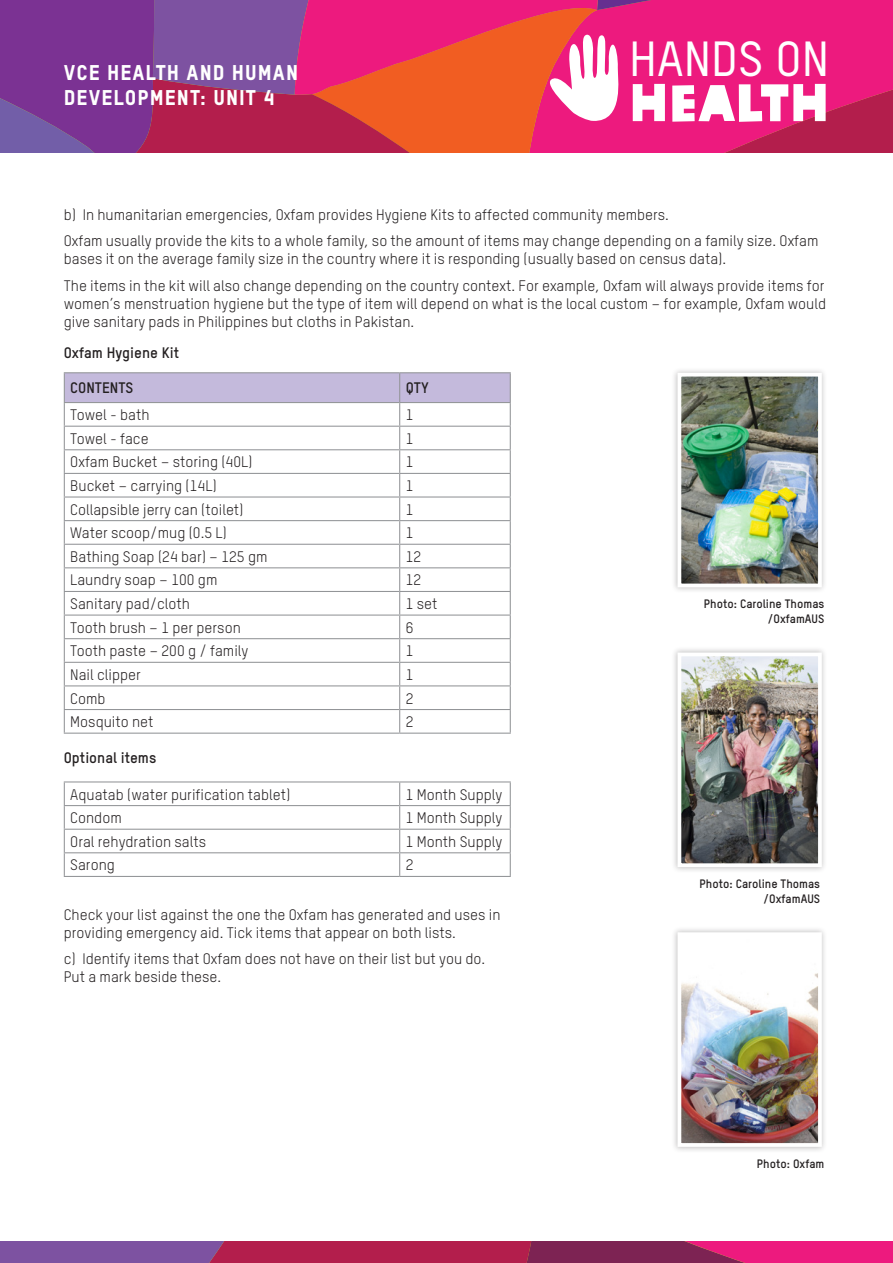
<style>
.page{position:relative;width:893px;height:1263px;background:#fff}
.page>*{position:absolute;margin:0;border:0;box-sizing:border-box;transform-origin:0 0}
.t1{font:51.15px "Oxfam Global Headline";color:#fff}
.t2{font:500 48.45px "Oxfam TSTARPRO";color:#fff}
.t3{font:21px "Oxfam TSTARPRO Headline";letter-spacing:.05em;color:#fff}
.Body{font:15px/18px "Oxfam TSTARPRO";color:#231f20}
.Heading_4{font:700 15px "Oxfam TSTARPRO";color:#231f20}
.Table_headings{font:700 15px "Oxfam TSTARPRO";color:#231f20}
.Body-2{font:700 12px/14.4px "Oxfam TSTARPRO";color:#231f20;text-align:right}
</style>
<div class="page">
<svg style="left:0;top:1242px;width:893px;height:21px;background:#a62b6b"></svg>
<svg style="left:0;top:0;width:893px;height:152px;background:#c73573"></svg>
<hr style="left:64px;top:372px;width:336px;height:1px;background:#939598">
<hr style="left:400px;top:372px;width:111px;height:1px;background:#939598">
<svg style="left:64px;top:373px;width:447px;height:360px"></svg>
<hr style="left:64px;top:733px;width:336px;height:1px;background:#939598">
<hr style="left:400px;top:733px;width:111px;height:1px;background:#939598">
<hr style="left:64px;top:781px;width:336px;height:1px;background:#939598">
<hr style="left:400px;top:781px;width:111px;height:1px;background:#939598">
<hr style="left:64px;top:805px;width:336px;height:1px;background:#939598">
<hr style="left:400px;top:805px;width:111px;height:1px;background:#939598">
<hr style="left:64px;top:829px;width:336px;height:1px;background:#939598">
<hr style="left:400px;top:829px;width:111px;height:1px;background:#939598">
<hr style="left:64px;top:852px;width:336px;height:1px;background:#939598">
<svg style="left:64px;top:782px;width:1px;height:94px"></svg>
<hr style="left:400px;top:852px;width:111px;height:1px;background:#939598">
<svg style="left:399px;top:782px;width:1px;height:94px"></svg>
<svg style="left:510px;top:782px;width:1px;height:94px"></svg>
<hr style="left:64px;top:876px;width:336px;height:1px;background:#939598">
<hr style="left:400px;top:876px;width:111px;height:1px;background:#939598">
<div style="left:672px;top:367px;width:156px;height:226px;background:#231f20;opacity:.3"></div>
<img style="left:682px;top:378px;width:135px;height:204px">
<div style="left:677px;top:373px;width:145px;height:214px;border:4px solid #fff"></div>
<div style="left:672px;top:647px;width:156px;height:226px;background:#231f20;opacity:.3"></div>
<img style="left:682px;top:657px;width:135px;height:205px">
<div style="left:677px;top:652px;width:145px;height:215px;border:4px solid #fff"></div>
<div style="left:672px;top:926px;width:156px;height:227px;background:#231f20;opacity:.3"></div>
<img style="left:682px;top:937px;width:135px;height:205px">
<div style="left:677px;top:932px;width:145px;height:215px;border:4px solid #fff"></div>
<h3 class="t3" style="left:64px;top:60px;width:236px">VCE HEALTH AND HUMAN</h3>
<h3 class="t3" style="left:64px;top:85px;width:212px">DEVELOPMENT: Unit 4</h3>
<h2 class="t2" style="left:629px;top:30px;width:202px">HANDS ON</h2>
<h1 class="t1" style="left:629px;top:59px;width:202px">HEALTH</h1>
<p class="Body" style="left:64px;top:206px;width:607px">b) In humanitarian emergencies, Oxfam provides Hygiene Kits to affected community members.</p>
<p class="Body" style="left:64px;top:232px;width:756px">Oxfam usually provide the kits to a whole family, so the amount of items may change depending on a family size. Oxfam bases it on the average family size in the country where it is responding (usually based on census data).</p>
<p class="Body" style="left:64px;top:277px;width:764px;text-align:justify">The items in the kit will also change depending on the country context. For example, Oxfam will always provide items for women’s menstruation hygiene but the type of item will depend on what is the local custom – for example, Oxfam would give sanitary pads in Philippines but cloths in Pakistan.</p>
<p class="Heading_4" style="left:64px;top:343px;width:117px">Oxfam Hygiene Kit</p>
<p class="Table_headings" style="left:70px;top:379px;width:65px">CONTENTS</p>
<p class="Table_headings" style="left:406px;top:379px;width:25px">QTY</p>
<p class="Body" style="left:70px;top:406px;width:81px">Towel - bath</p>
<p class="Body" style="left:406px;top:406px;width:9px">1</p>
<p class="Body" style="left:70px;top:429px;width:80px">Towel - face</p>
<p class="Body" style="left:406px;top:429px;width:9px">1</p>
<p class="Body" style="left:70px;top:453px;width:184px">Oxfam Bucket – storing (40L)</p>
<p class="Body" style="left:406px;top:453px;width:9px">1</p>
<p class="Body" style="left:70px;top:477px;width:148px">Bucket – carrying (14L)</p>
<p class="Body" style="left:406px;top:477px;width:9px">1</p>
<p class="Body" style="left:70px;top:500px;width:175px">Collapsible jerry can (toilet)</p>
<p class="Body" style="left:406px;top:500px;width:9px">1</p>
<p class="Body" style="left:70px;top:524px;width:158px">Water scoop/mug (0.5 L)</p>
<p class="Body" style="left:406px;top:524px;width:9px">1</p>
<p class="Body" style="left:70px;top:547px;width:199px">Bathing Soap (24 bar) – 125 gm</p>
<p class="Body" style="left:406px;top:547px;width:17px">12</p>
<p class="Body" style="left:70px;top:571px;width:149px">Laundry soap – 100 gm</p>
<p class="Body" style="left:406px;top:571px;width:17px">12</p>
<p class="Body" style="left:70px;top:595px;width:121px">Sanitary pad/cloth</p>
<p class="Body" style="left:406px;top:595px;width:33px">1 set</p>
<p class="Body" style="left:70px;top:618px;width:172px">Tooth brush – 1 per person</p>
<p class="Body" style="left:406px;top:618px;width:9px">6</p>
<p class="Body" style="left:70px;top:642px;width:180px">Tooth paste – 200 g / family</p>
<p class="Body" style="left:406px;top:642px;width:9px">1</p>
<p class="Body" style="left:70px;top:665px;width:72px">Nail clipper</p>
<p class="Body" style="left:406px;top:665px;width:9px">1</p>
<p class="Body" style="left:70px;top:689px;width:37px">Comb</p>
<p class="Body" style="left:406px;top:689px;width:9px">2</p>
<p class="Body" style="left:70px;top:713px;width:85px">Mosquito net</p>
<p class="Body" style="left:406px;top:713px;width:9px">2</p>
<p class="Heading_4" style="left:64px;top:748px;width:94px">Optional items</p>
<p class="Body" style="left:70px;top:785px;width:222px">Aquatab (water purification tablet)</p>
<p class="Body" style="left:406px;top:785px;width:98px">1 Month Supply</p>
<p class="Body" style="left:70px;top:809px;width:53px">Condom</p>
<p class="Body" style="left:406px;top:809px;width:98px">1 Month Supply</p>
<p class="Body" style="left:70px;top:832px;width:137px">Oral rehydration salts</p>
<p class="Body" style="left:406px;top:832px;width:98px">1 Month Supply</p>
<p class="Body" style="left:70px;top:856px;width:46px">Sarong</p>
<p class="Body" style="left:406px;top:856px;width:9px">2</p>
<p class="Body" style="left:64px;top:905px;width:438px">Check your list against the one the Oxfam has generated and uses in providing emergency aid. Tick items that appear on both lists.</p>
<p class="Body" style="left:64px;top:950px;width:423px">c) Identify items that Oxfam does not have on their list but you do.<br>Put a mark beside these.</p>
<p class="Body-2" style="left:704px;top:597px;width:122px">Photo: Caroline Thomas /OxfamAUS</p>
<p class="Body-2" style="left:700px;top:876px;width:122px">Photo: Caroline Thomas /OxfamAUS</p>
<p class="Body-2" style="left:757px;top:1156px;width:69px">Photo: Oxfam</p>
</div>
